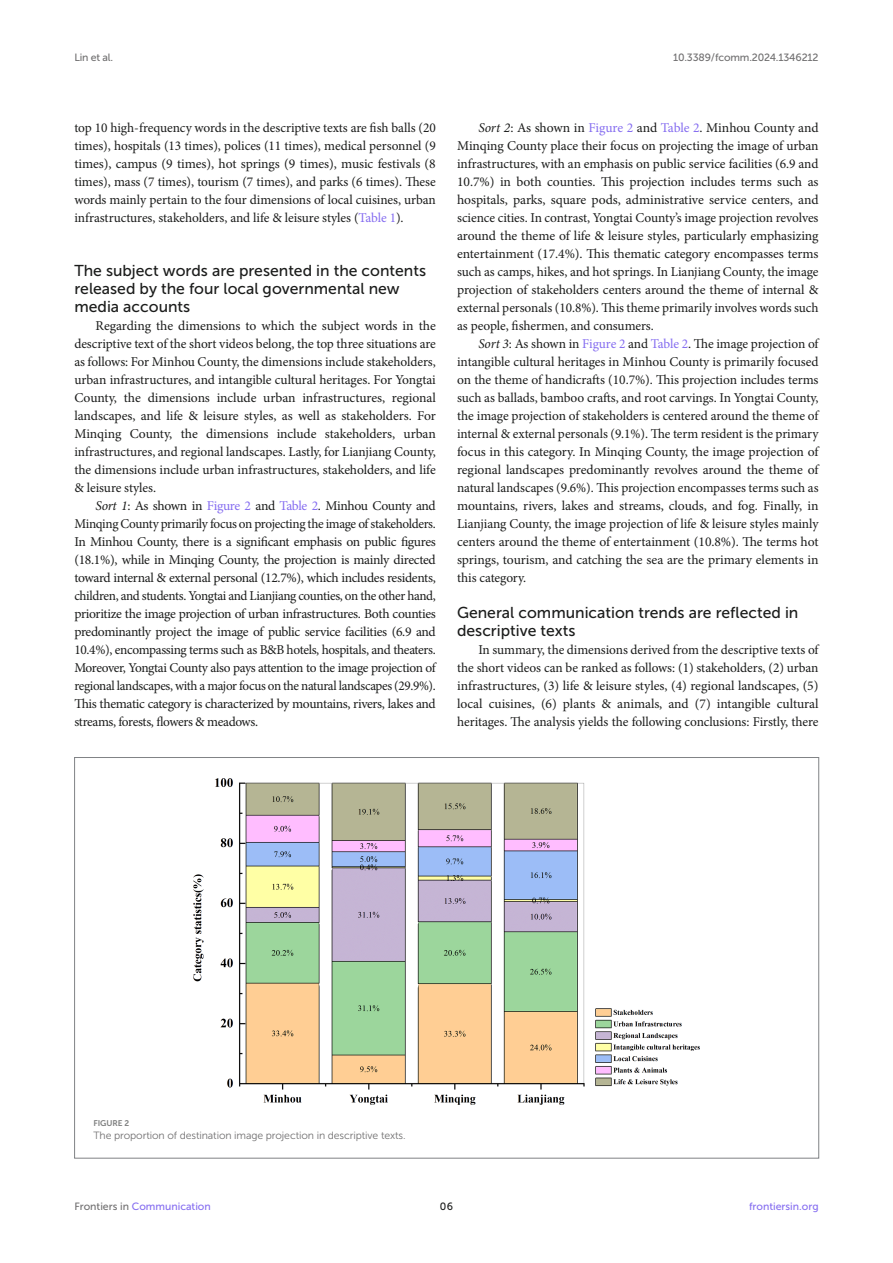
<style>
.page{position:relative;width:893px;height:1263px;background:#fff}
.page>*{position:absolute;margin:0;border:0;box-sizing:border-box;transform-origin:0 0}
.HEAD_3{font:15.75px/18px "Museo Sans 500";color:#1b1c1b}
.TEXT{font:13.5px/18px "Minion Pro";letter-spacing:-.015em;color:#1b1c1b;text-align:justify}
.TEXT_FLUSH{font:13.5px/18px "Minion Pro";letter-spacing:-.005em;color:#1b1c1b;text-align:justify}
.FIG_LEG{font:10.5px "Museo Sans 300";letter-spacing:-.01em;color:#706f70}
.t1{font:10.5px "Museo Sans 500";color:#856df0}
.t2{font:10.5px "Museo Sans 500";letter-spacing:-.015em;color:#706f70}
.t3{font:10.5px "Museo Sans 500";color:#1b1c1b}
.FIG_HD{font:8.25px "Museo Sans 700";letter-spacing:-.01em;color:#7e7f7f}
.s1{color:#856df0}
.s2{font-style:italic}
.s3{color:#706f70}
</style>
<div class="page">
<img style="left:193px;top:778px;width:507px;height:327px">
<p class="t2" style="left:74px;top:51px;width:40px">Lin et al.</p>
<p class="t2" style="left:673px;top:51px;width:147px">10.3389/fcomm.2024.1346212</p>
<p class="TEXT_FLUSH" style="left:74px;top:119px;width:363px">top 10 high-frequency words in the descriptive texts are fish balls (20 times), hospitals (13 times), polices (11 times), medical personnel (9 times), campus (9 times), hot springs (9 times), music festivals (8 times), mass (7 times), tourism (7 times), and parks (6 times). These words mainly pertain to the four dimensions of local cuisines, urban infrastructures, stakeholders, and life &amp; leisure styles (<span class="s1">Table 1</span>).</p>
<p class="HEAD_3" style="left:74px;top:262px;width:353px">The subject words are presented in the contents released by the four local governmental new media accounts</p>
<p class="TEXT_FLUSH" style="left:74px;top:317px;width:363px;text-indent:21px">Regarding the dimensions to which the subject words in the descriptive text of the short videos belong, the top three situations are as follows: For Minhou County, the dimensions include stakeholders, urban infrastructures, and intangible cultural heritages. For Yongtai County, the dimensions include urban infrastructures, regional landscapes, and life &amp; leisure styles, as well as stakeholders. For Minqing County, the dimensions include stakeholders, urban infrastructures, and regional landscapes. Lastly, for Lianjiang County, the dimensions include urban infrastructures, stakeholders, and life &amp; leisure styles.</p>
<p class="TEXT" style="left:74px;top:497px;width:363px;text-indent:21px"><span class="s2">Sort 1</span>: As shown in <span class="s1">Figure 2</span> and <span class="s1">Table 2</span>. Minhou County and Minqing County primarily focus on projecting the image of stakeholders.<br>In Minhou County, there is a significant emphasis on public figures (18.1%), while in Minqing County, the projection is mainly directed toward internal &amp; external personal (12.7%), which includes residents, children, and students. Yongtai and Lianjiang counties, on the other hand, prioritize the image projection of urban infrastructures. Both counties predominantly project the image of public service facilities (6.9 and 10.4%), encompassing terms such as B&amp;B hotels, hospitals, and theaters.<br>Moreover, Yongtai County also pays attention to the image projection of regional landscapes, with a major focus on the natural landscapes (29.9%).<br>This thematic category is characterized by mountains, rivers, lakes and streams, forests, flowers &amp; meadows.</p>
<p class="TEXT" style="left:457px;top:119px;width:363px;text-indent:21px"><span class="s2">Sort 2</span>: As shown in <span class="s1">Figure 2</span> and <span class="s1">Table 2</span>. Minhou County and Minqing County place their focus on projecting the image of urban infrastructures, with an emphasis on public service facilities (6.9 and 10.7%) in both counties. This projection includes terms such as hospitals, parks, square pods, administrative service centers, and science cities. In contrast, Yongtai County’s image projection revolves around the theme of life &amp; leisure styles, particularly emphasizing entertainment (17.4%). This thematic category encompasses terms such as camps, hikes, and hot springs. In Lianjiang County, the image projection of stakeholders centers around the theme of internal &amp; external personals (10.8%). This theme primarily involves words such as people, fishermen, and consumers.</p>
<p class="TEXT" style="left:457px;top:335px;width:363px;text-indent:21px"><span class="s2">Sort 3</span>: As shown in <span class="s1">Figure 2</span> and <span class="s1">Table 2</span>. The image projection of intangible cultural heritages in Minhou County is primarily focused on the theme of handicrafts (10.7%). This projection includes terms such as ballads, bamboo crafts, and root carvings. In Yongtai County, the image projection of stakeholders is centered around the theme of internal &amp; external personals (9.1%). The term resident is the primary focus in this category. In Minqing County, the image projection of regional landscapes predominantly revolves around the theme of natural landscapes (9.6%). This projection encompasses terms such as mountains, rivers, lakes and streams, clouds, and fog. Finally, in Lianjiang County, the image projection of life &amp; leisure styles mainly centers around the theme of entertainment (10.8%). The terms hot springs, tourism, and catching the sea are the primary elements in this category.</p>
<p class="HEAD_3" style="left:457px;top:604px;width:343px">General communication trends are reflected in descriptive texts</p>
<p class="TEXT_FLUSH" style="left:457px;top:641px;width:363px;text-indent:21px">In summary, the dimensions derived from the descriptive texts of the short videos can be ranked as follows: (1) stakeholders, (2) urban infrastructures, (3) life &amp; leisure styles, (4) regional landscapes, (5) local cuisines, (6) plants &amp; animals, and (7) intangible cultural heritages. The analysis yields the following conclusions: Firstly, there</p>
<p class="FIG_HD" style="left:94px;top:1118px;width:37px">FIGURE 2</p>
<p class="FIG_LEG" style="left:94px;top:1130px;width:314px">The proportion of destination image projection in descriptive texts.</p>
<p class="t1" style="left:74px;top:1200px;width:138px"><span class="s3">Frontiers in</span> Communication</p>
<p class="t3" style="left:440px;top:1200px;width:15px">06</p>
<p class="t1" style="left:749px;top:1200px;width:71px">frontiersin.org</p>
</div>
